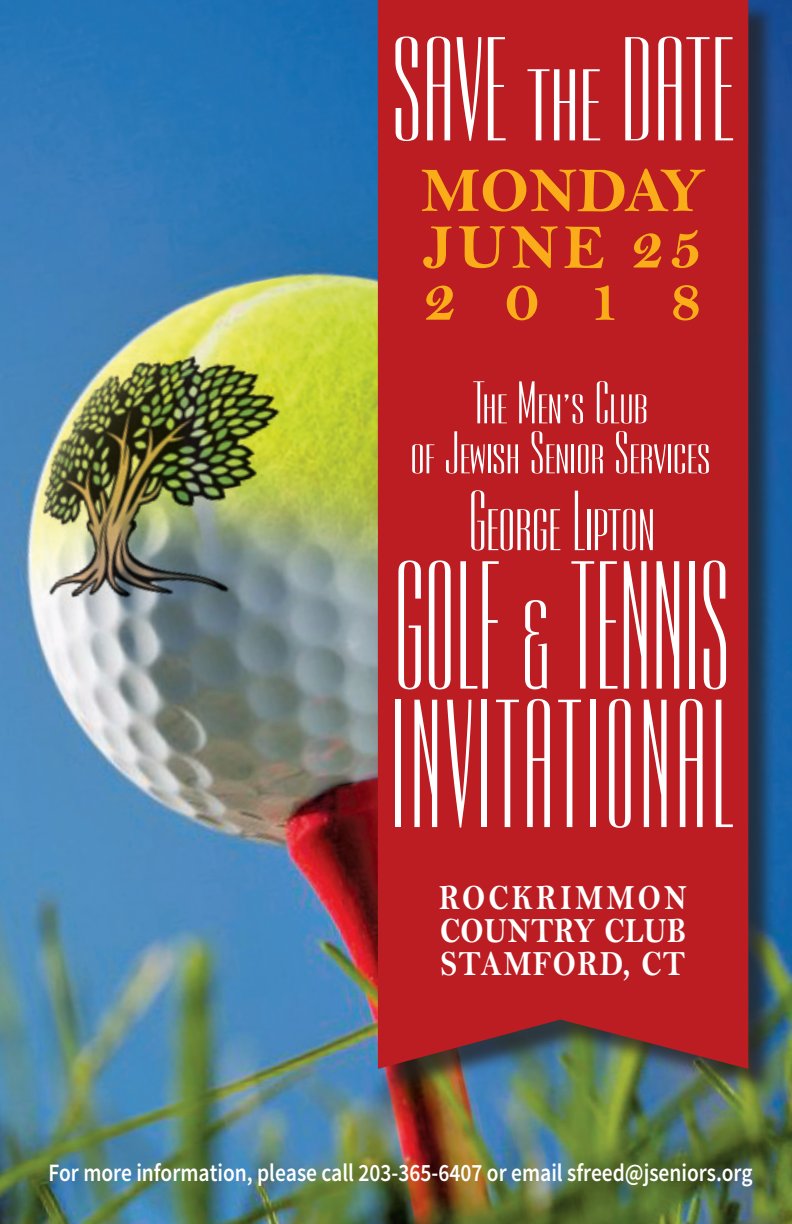
<style>
.page{position:relative;width:792px;height:1224px;background:#fff}
.page>*{position:absolute;margin:0;border:0;box-sizing:border-box;transform-origin:0 0}
.t1{font:165.2px/138.4px "Empire Smallcaps";letter-spacing:.015em;color:#fff}
.t2{font:134px "Empire Smallcaps";color:#fff;scale:1.25 1}
.t3{font:77.2px "Empire Smallcaps";color:#fff;scale:1.25 1}
.t4{font:63.6px/54.4px "Bell MT Bold";letter-spacing:.07em;color:#faad19;text-align:justify}
.t5{font:54.4px/50px "Empire Smallcaps";color:#fff;text-align:center;scale:1.5 1}
.t6{font:35.6px/32.6px "Bell MT Bold";letter-spacing:.05em;color:#fff;text-align:justify;scale:.84 1}
.t7{font:600 25px "Source Sans Pro";color:#fff;scale:.86 1}
</style>
<div class="page">
<img style="left:0;top:0;width:792px;height:1224px">
<div style="left:382px;top:2px;width:394px;height:1094px;background:#231f20;opacity:.75"></div>
<div style="left:378px;top:0;width:370px;height:1069px;background:#bb1d22"></div>
<h2 class="t2" style="left:392px;top:17px;width:276px">SAVE the DATE</h2>
<h3 class="t4" style="left:420px;top:163px;width:287px">MONDAY JUNE 25<br>2018</h3>
<h3 class="t5" style="left:410px;top:378px;width:202px">The Men’s Club<br>of Jewish Senior Services</h3>
<h3 class="t3" style="left:468px;top:479px;width:151px">George Lipton</h3>
<h1 class="t1" style="left:391px;top:558px;width:344px">GOLF &amp; TENNIS<br>INVITATIONAL</h1>
<h3 class="t6" style="left:439px;top:882px;width:297px">ROCKRIMMON COUNTRY CLUB STAMFORD, CT</h3>
<p class="t7" style="left:49px;top:1157px;width:820px">For more information, please call 203-365-6407 or email sfreed@jseniors.org</p>
</div>
